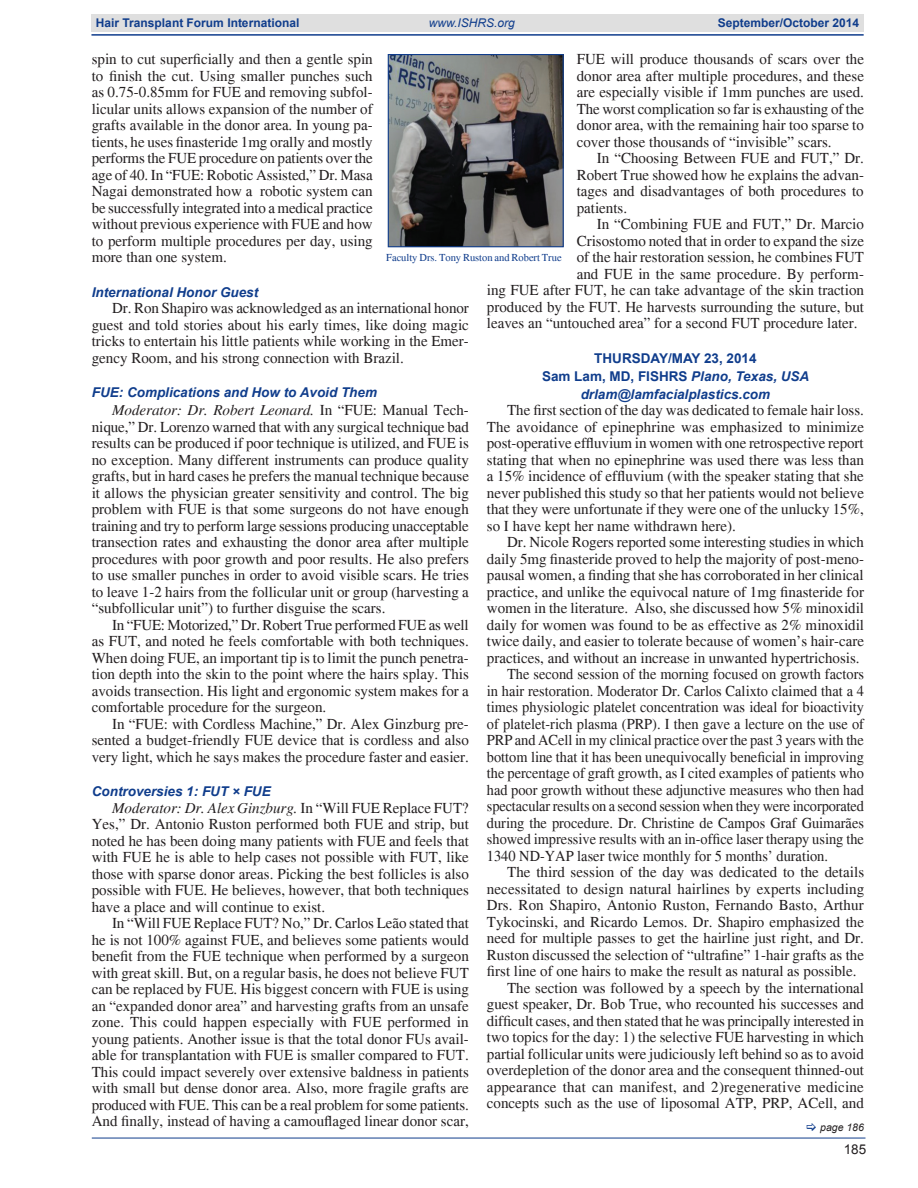
<style>
.page{position:relative;width:918px;height:1188px;background:#fff}
.page>*{position:absolute;margin:0;border:0;box-sizing:border-box;transform-origin:0 0}
.Body_text{font:15px/16.5px "Times";color:#231f20;text-align:justify}
.Body_text-2{font:15px/16.5px "Times";color:#231f20;text-align:justify;scale:.96 1}
.Subhead_2{font:italic 700 13.5px "Arial";color:#103d8c}
.Subhead_2-2{font:700 13.5px "Arial";color:#103d8c}
.t1{font:13.5px "Arial";color:#231f20}
.t2{font:700 12px "Arial";color:#103d8c}
.t3{font:italic 12px "Arial";color:#103d8c}
.t4{font:10.5px "Times";letter-spacing:-.005em;color:#103d8c}
.t5{font:italic 10.5px "Arial";color:#231f20}
.s1{font-style:italic}
</style>
<div class="page">
<hr style="left:92px;top:1138px;width:773px;height:1px;background:#103d8c">
<div style="left:91px;top:15px;width:773px;height:17px;background:#dfdfdf"></div>
<hr style="left:91px;top:34px;width:773px;height:2px;background:#103d8c">
<img style="left:390px;top:56px;width:172px;height:189px">
<div style="left:388px;top:54px;width:176px;height:193px;border:1px solid #103d8c"></div>
<p class="t2" style="left:96px;top:15px;width:205px">Hair Transplant Forum International</p>
<p class="t3" style="left:429px;top:15px;width:88px">www.ISHRS.org</p>
<p class="t2" style="left:718px;top:15px;width:143px">September/October 2014</p>
<p class="Body_text" style="left:92px;top:51px;width:283px">spin to cut superficially and then a gentle spin to finish the cut. Using smaller punches such as 0.75-0.85mm for FUE and removing subfol&shy;licular units allows expansion of the number of grafts available in the donor area. In young pa&shy;tients, he uses finasteride 1mg orally and mostly performs the FUE procedure on patients over the age of 40. In “FUE: Robotic Assisted,” Dr. Masa Nagai demonstrated how a robotic system can be successfully integrated into a medical practice without previous experience with FUE and how to perform multiple procedures per day, using more than one system.</p>
<p class="Subhead_2" style="left:92px;top:283px;width:168px">International Honor Guest</p>
<p class="Body_text" style="left:92px;top:300px;width:379px;text-indent:20px">Dr. Ron Shapiro was acknowledged as an international honor guest and told stories about his early times, like doing magic tricks to entertain his little patients while working in the Emer&shy;gency Room, and his strong connection with Brazil.</p>
<p class="Subhead_2" style="left:92px;top:384px;width:287px">FUE: Complications and How to Avoid Them</p>
<p class="Body_text" style="left:92px;top:402px;width:379px;text-indent:20px"><span class="s1">Moderator: Dr. Robert Leonard.</span> In “FUE: Manual Tech&shy;nique,” Dr. Lorenzo warned that with any surgical technique bad results can be produced if poor technique is utilized, and FUE is no exception. Many different instruments can produce quality grafts, but in hard cases he prefers the manual technique because it allows the physician greater sensitivity and control. The big problem with FUE is that some surgeons do not have enough training and try to perform large sessions producing unacceptable transection rates and exhausting the donor area after multiple procedures with poor growth and poor results. He also prefers to use smaller punches in order to avoid visible scars. He tries to leave 1-2 hairs from the follicular unit or group (harvesting a “subfollicular unit”) to further disguise the scars.</p>
<p class="Body_text" style="left:92px;top:617px;width:379px;text-indent:20px">In “FUE: Motorized,” Dr. Robert True performed FUE as well as FUT, and noted he feels comfortable with both techniques.<br>When doing FUE, an important tip is to limit the punch penetra&shy;tion depth into the skin to the point where the hairs splay. This avoids transection. His light and ergonomic system makes for a comfortable procedure for the surgeon.</p>
<p class="Body_text" style="left:92px;top:716px;width:379px;text-indent:20px">In “FUE: with Cordless Machine,” Dr. Alex Ginzburg pre&shy;sented a budget-friendly FUE device that is cordless and also very light, which he says makes the procedure faster and easier.</p>
<p class="Subhead_2" style="left:92px;top:783px;width:180px">Controversies 1: FUT × FUE</p>
<p class="Body_text" style="left:92px;top:800px;width:379px;text-indent:20px"><span class="s1">Moderator: Dr. Alex Ginzburg.</span> In “Will FUE Replace FUT?<br>Yes,” Dr. Antonio Ruston performed both FUE and strip, but noted he has been doing many patients with FUE and feels that with FUE he is able to help cases not possible with FUT, like those with sparse donor areas. Picking the best follicles is also possible with FUE. He believes, however, that both techniques have a place and will continue to exist.</p>
<p class="Body_text" style="left:92px;top:915px;width:379px;text-indent:20px">In “Will FUE Replace FUT? No,” Dr. Carlos Leão stated that he is not 100% against FUE, and believes some patients would benefit from the FUE technique when performed by a surgeon with great skill. But, on a regular basis, he does not believe FUT can be replaced by FUE. His biggest concern with FUE is using an “expanded donor area” and harvesting grafts from an unsafe zone. This could happen especially with FUE performed in young patients. Another issue is that the total donor FUs avail&shy;able for transplantation with FUE is smaller compared to FUT.<br>This could impact severely over extensive baldness in patients with small but dense donor area. Also, more fragile grafts are produced with FUE. This can be a real problem for some patients.<br>And finally, instead of having a camouflaged linear donor scar,</p>
<p class="Body_text" style="left:577px;top:51px;width:289px">FUE will produce thousands of scars over the donor area after multiple procedures, and these are especially visible if 1mm punches are used.<br>The worst complication so far is exhausting of the donor area, with the remaining hair too sparse to cover those thousands of “invisible” scars.</p>
<p class="Body_text" style="left:577px;top:150px;width:289px;text-indent:20px">In “Choosing Between FUE and FUT,” Dr.<br>Robert True showed how he explains the advan&shy;tages and disadvantages of both procedures to patients.</p>
<p class="Body_text" style="left:597px;top:216px;width:269px">In “Combining FUE and FUT,” Dr. Marcio</p>
<p class="Body_text" style="left:577px;top:233px;width:289px">Crisostomo noted that in order to expand the size</p>
<p class="Body_text" style="left:577px;top:249px;width:289px">of the hair restoration session, he combines FUT</p>
<p class="Body_text" style="left:577px;top:266px;width:289px">and FUE in the same procedure. By perform-</p>
<p class="Body_text" style="left:487px;top:282px;width:379px">ing FUE after FUT, he can take advantage of the skin traction</p>
<p class="Body_text" style="left:487px;top:299px;width:379px">produced by the FUT. He harvests surrounding the suture, but</p>
<p class="Body_text" style="left:487px;top:315px;width:372px">leaves an “untouched area” for a second FUT procedure later.</p>
<p class="Subhead_2-2" style="left:594px;top:349px;width:164px">THURSDAY/MAY 23, 2014</p>
<p class="Subhead_2-2" style="left:542px;top:367px;width:269px">Sam Lam, MD, FISHRS <span class="s1">Plano, Texas, USA</span></p>
<p class="Subhead_2" style="left:581px;top:385px;width:191px">drlam@lamfacialplastics.com</p>
<p class="Body_text" style="left:487px;top:402px;width:379px;text-indent:20px">The first section of the day was dedicated to female hair loss.<br>The avoidance of epinephrine was emphasized to minimize post-operative effluvium in women with one retrospective report stating that when no epinephrine was used there was less than a 15% incidence of effluvium (with the speaker stating that she never published this study so that her patients would not believe that they were unfortunate if they were one of the unlucky 15%, so I have kept her name withdrawn here).</p>
<p class="Body_text" style="left:487px;top:534px;width:379px;text-indent:20px">Dr. Nicole Rogers reported some interesting studies in which daily 5mg finasteride proved to help the majority of post-meno&shy;pausal women, a finding that she has corroborated in her clinical practice, and unlike the equivocal nature of 1mg finasteride for women in the literature. Also, she discussed how 5% minoxidil daily for women was found to be as effective as 2% minoxidil twice daily, and easier to tolerate because of women’s hair-care practices, and without an increase in unwanted hypertrichosis.</p>
<p class="Body_text-2" style="left:487px;top:666px;width:394px;text-indent:20px">The second session of the morning focused on growth factors in hair restoration. Moderator Dr. Carlos Calixto claimed that a 4 times physiologic platelet concentration was ideal for bioactivity of platelet-rich plasma (PRP). I then gave a lecture on the use of PRP and ACell in my clinical practice over the past 3 years with the bottom line that it has been unequivocally beneficial in improving the percentage of graft growth, as I cited examples of patients who had poor growth without these adjunctive measures who then had spectacular results on a second session when they were incorporated during the procedure. Dr. Christine de Campos Graf Guimarães showed impressive results with an in-office laser therapy using the 1340 ND-YAP laser twice monthly for 5 months’ duration.</p>
<p class="Body_text" style="left:487px;top:864px;width:379px;text-indent:20px">The third session of the day was dedicated to the details necessitated to design natural hairlines by experts including Drs. Ron Shapiro, Antonio Ruston, Fernando Basto, Arthur Tykocinski, and Ricardo Lemos. Dr. Shapiro emphasized the need for multiple passes to get the hairline just right, and Dr.<br>Ruston discussed the selection of “ultrafine” 1-hair grafts as the first line of one hairs to make the result as natural as possible.</p>
<p class="Body_text" style="left:487px;top:980px;width:379px;text-indent:20px">The section was followed by a speech by the international guest speaker, Dr. Bob True, who recounted his successes and difficult cases, and then stated that he was principally interested in two topics for the day: 1) the selective FUE harvesting in which partial follicular units were judiciously left behind so as to avoid overdepletion of the donor area and the consequent thinned-out appearance that can manifest, and 2)regenerative medicine concepts such as the use of liposomal ATP, PRP, ACell, and</p>
<p class="t4" style="left:386px;top:251px;width:177px">Faculty Drs. Tony Ruston and Robert True</p>
<p class="t5" style="left:820px;top:1120px;width:45px">page 186</p>
<p class="t1" style="left:844px;top:1140px;width:24px">185</p>
</div>
